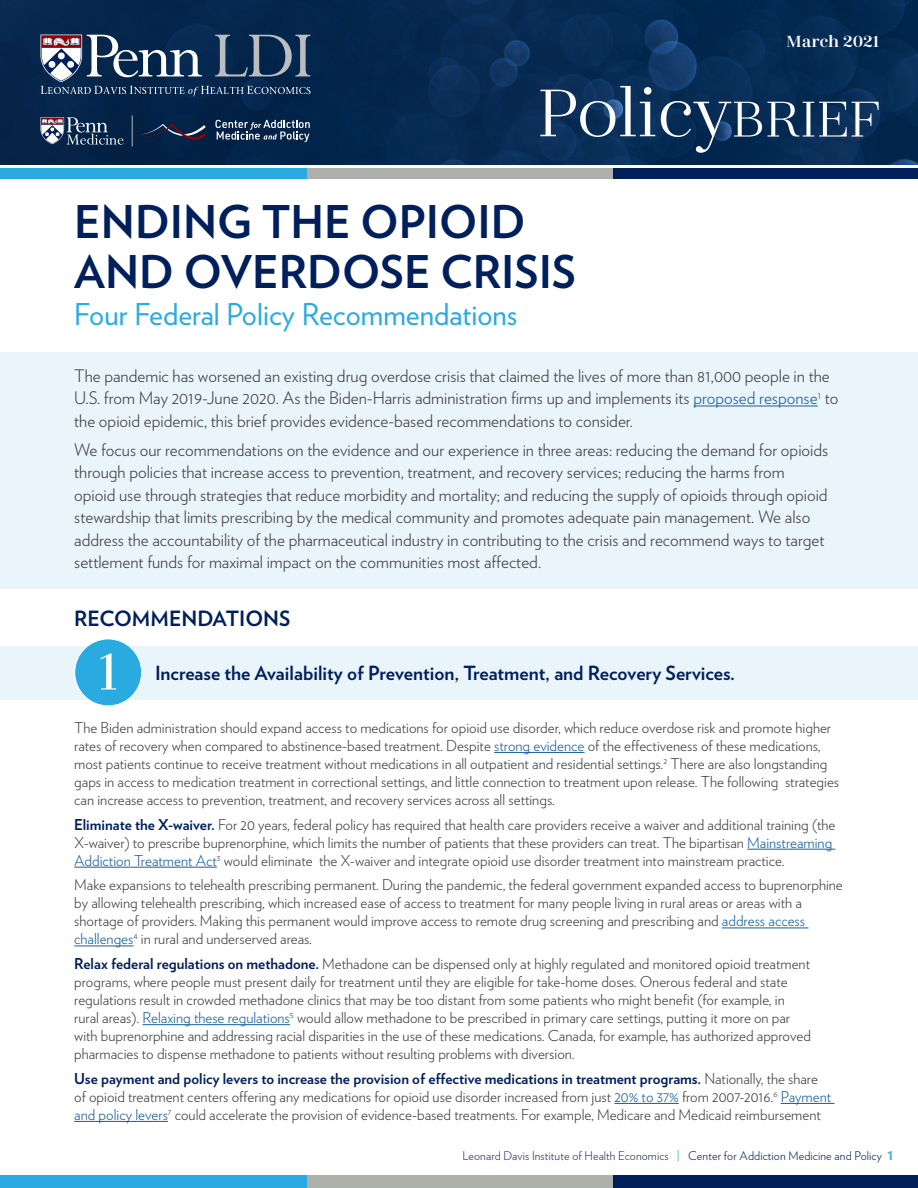
<style>
.page{position:relative;width:918px;height:1188px;background:#fff}
.page>*{position:absolute;margin:0;border:0;box-sizing:border-box;transform-origin:0 0}
.t1{font:75.15px "Zahrah";letter-spacing:-.02em;color:#fff}
.t2{font:500 58.2px "Zahrah";color:#fff}
.t3{font:56.25px "Zahrah";letter-spacing:.01em;color:#fff}
.t4{font:700 45px/49.5px "Verlag";color:#011f5b}
.t5{font:30px "Verlag";color:#29abe2}
.t6{font:700 21px "Verlag";color:#011f5b}
.t7{font:700 19.5px "Verlag";color:#011f5b}
.t8{font:600 18px "Zahrah";color:#fff}
.t9{font:300 17.25px/22.5px "Verlag";color:#3e3e3f}
.t10{font:300 15px/18px "Verlag";color:#3e3e3f}
.t11{font:300 12px "Verlag";letter-spacing:.01em;color:#1b356b}
.s1{color:#175d9e}
.s2{font-weight:700;color:#011f5b}
.s3{font-weight:400;color:#4eb2e5}
.s4{color:#011f5b}
.s5{font-weight:900;color:#4eb2e5}
</style>
<div class="page">
<div style="left:0;top:352px;width:918px;height:237px;background:#eaf4fb"></div>
<hr style="left:693px;top:406px;width:125px;height:1px;background:#175d9e">
<div style="left:0;top:646px;width:918px;height:54px;background:#eaf4fb"></div>
<div style="left:75px;top:639px;width:67px;height:67px;background:#29abe2;border-radius:50%"></div>
<div style="left:74px;top:638px;width:68px;height:68px;border:1px solid #fff;border-radius:50%"></div>
<svg style="left:0;top:0;width:918px;height:165px;background:#062951"></svg>
<hr style="left:494px;top:752px;width:91px;height:1px;background:#175d9e">
<hr style="left:747px;top:849px;width:89px;height:1px;background:#175d9e">
<hr style="left:74px;top:867px;width:143px;height:1px;background:#175d9e">
<hr style="left:722px;top:928px;width:86px;height:1px;background:#175d9e">
<hr style="left:74px;top:946px;width:60px;height:1px;background:#175d9e">
<hr style="left:143px;top:1024px;width:147px;height:1px;background:#175d9e">
<hr style="left:614px;top:1103px;width:65px;height:1px;background:#175d9e">
<hr style="left:781px;top:1103px;width:53px;height:1px;background:#175d9e">
<hr style="left:74px;top:1121px;width:94px;height:1px;background:#175d9e">
<div style="left:612px;top:168px;width:306px;height:11px;background:#011f5b"></div>
<div style="left:306px;top:168px;width:306px;height:11px;background:#aeb0ac"></div>
<div style="left:0;top:168px;width:306px;height:11px;background:#29abe2"></div>
<div style="left:612px;top:1175px;width:306px;height:13px;background:#011f5b"></div>
<div style="left:306px;top:1175px;width:306px;height:13px;background:#aeb0ac"></div>
<div style="left:0;top:1175px;width:306px;height:13px;background:#29abe2"></div>
<svg style="left:40px;top:35px;width:271px;height:61px;background:#3b5270"></svg>
<svg style="left:140px;top:124px;width:66px;height:16px"></svg>
<svg style="left:215px;top:120px;width:95px;height:22px;background:#425a75"></svg>
<hr style="left:132px;top:115px;width:1px;height:31px;background:#b5b7b3">
<svg style="left:40px;top:117px;width:83px;height:28px;background:#4a5c76"></svg>
<p class="t8" style="left:787px;top:31px;width:94px">March 2021</p>
<p class="t1" style="left:538px;top:71px;width:196px">Policy</p>
<p class="t3" style="left:732px;top:88px;width:150px">BRIEF</p>
<p class="t4" style="left:74px;top:195px;width:503px">ENDING THE OPIOID<br>AND OVERDOSE CRISIS</p>
<p class="t5" style="left:74px;top:292px;width:445px">Four Federal Policy Recommendations</p>
<p class="t9" style="left:74px;top:363px;width:766px">The pandemic has worsened an existing drug overdose crisis that claimed the lives of more than 81,000 people in the<br>U.S. from May 2019-June 2020. As the Biden-Harris administration firms up and implements its <span class="s1">proposed response</span><sup>1</sup> to the opioid epidemic, this brief provides evidence-based recommendations to consider.</p>
<p class="t9" style="left:74px;top:438px;width:756px">We focus our recommendations on the evidence and our experience in three areas: reducing the demand for opioids through policies that increase access to prevention, treatment, and recovery services; reducing the harms from opioid use through strategies that reduce morbidity and mortality; and reducing the supply of opioids through opioid stewardship that limits prescribing by the medical community and promotes adequate pain management. We also address the accountability of the pharmaceutical industry in contributing to the crisis and recommend ways to target settlement funds for maximal impact on the communities most affected.</p>
<p class="t6" style="left:74px;top:602px;width:218px">RECOMMENDATIONS</p>
<p class="t2" style="left:99px;top:639px;width:21px">1</p>
<p class="t7" style="left:155px;top:657px;width:581px">Increase the Availability of Prevention, Treatment, and Recovery Services.</p>
<p class="t10" style="left:74px;top:718px;width:767px">The Biden administration should expand access to medications for opioid use disorder, which reduce overdose risk and promote higher rates of recovery when compared to abstinence-based treatment. Despite <span class="s1">strong evidence</span> of the effectiveness of these medications, most patients continue to receive treatment without medications in all outpatient and residential settings.<sup>2</sup> There are also longstanding gaps in access to medication treatment in correctional settings, and little connection to treatment upon release. The following strategies can increase access to prevention, treatment, and recovery services across all settings.</p>
<p class="t10" style="left:74px;top:814px;width:763px"><span class="s2">Eliminate the X-waiver.</span> For 20 years, federal policy has required that health care providers receive a waiver and additional training (the<br>X-waiver) to prescribe buprenorphine, which limits the number of patients that these providers can treat. The bipartisan <span class="s1">Mainstreaming<br>Addiction Treatment Act</span><sup>3</sup> would eliminate the X-waiver and integrate opioid use disorder treatment into mainstream practice.</p>
<p class="t10" style="left:74px;top:875px;width:770px">Make expansions to telehealth prescribing permanent. During the pandemic, the federal government expanded access to buprenorphine by allowing telehealth prescribing, which increased ease of access to treatment for many people living in rural areas or areas with a shortage of providers. Making this permanent would improve access to remote drug screening and prescribing and <span class="s1">address access challenges</span><sup>4</sup> in rural and underserved areas.</p>
<p class="t10" style="left:74px;top:954px;width:738px"><span class="s2">Relax federal regulations on methadone.</span> Methadone can be dispensed only at highly regulated and monitored opioid treatment programs, where people must present daily for treatment until they are eligible for take-home doses. Onerous federal and state regulations result in crowded methadone clinics that may be too distant from some patients who might benefit (for example, in rural areas). <span class="s1">Relaxing these regulations</span><sup>5</sup> would allow methadone to be prescribed in primary care settings, putting it more on par with buprenorphine and addressing racial disparities in the use of these medications. Canada, for example, has authorized approved pharmacies to dispense methadone to patients without resulting problems with diversion.</p>
<p class="t10" style="left:74px;top:1069px;width:759px"><span class="s2">Use payment and policy levers to increase the provision of effective medications in treatment programs.</span> Nationally, the share of opioid treatment centers offering any medications for opioid use disorder increased from just <span class="s1">20% to 37%</span> from 2007-2016.<sup>6</sup> <span class="s1">Payment and policy levers</span><sup>7</sup> could accelerate the provision of evidence-based treatments. For example, Medicare and Medicaid reimbursement</p>
<p class="t11" style="left:462px;top:1147px;width:432px">Leonard Davis Institute of Health Economics <span class="s3">|</span> <span class="s4">Center for Addiction Medicine and Policy</span> <span class="s5">1</span></p>
</div>
